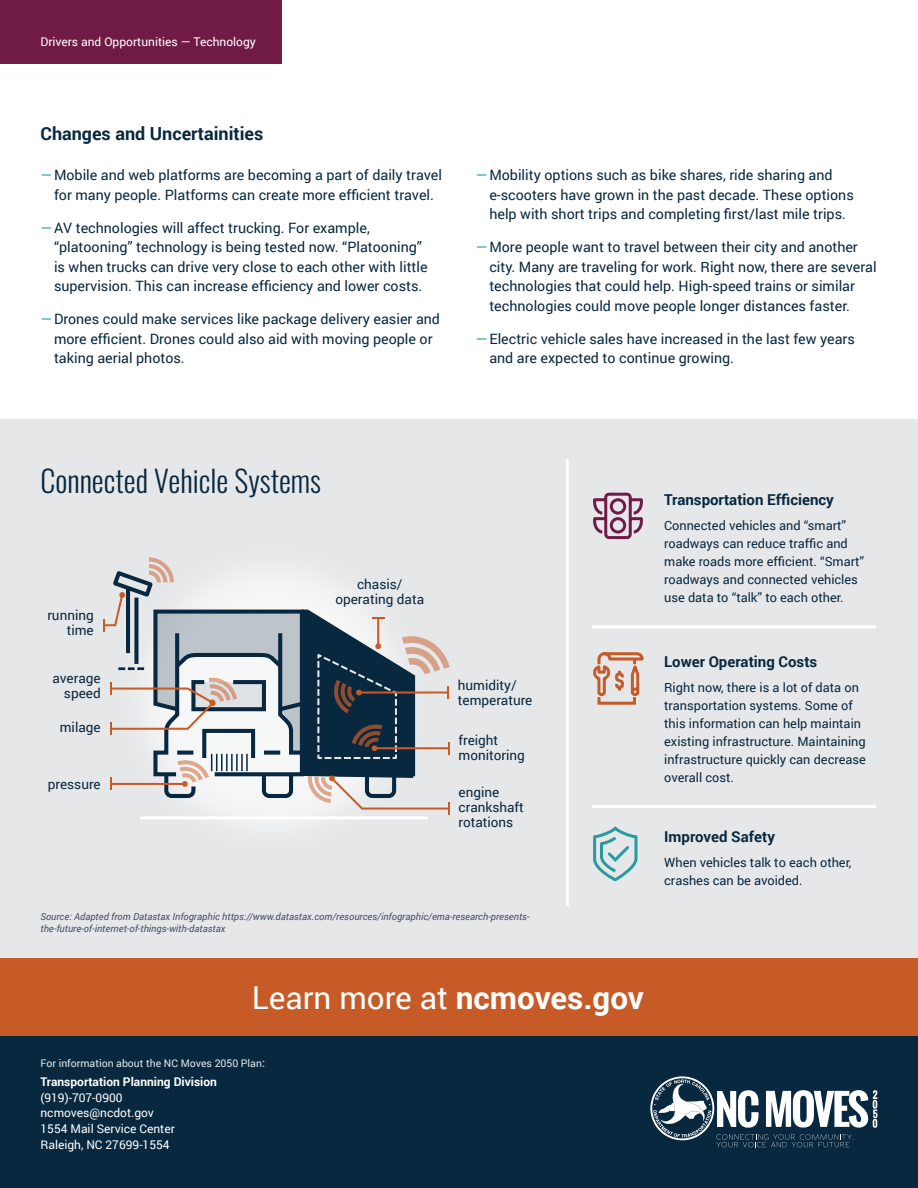
<style>
.page{position:relative;width:918px;height:1188px;background:#fff}
.page>*{position:absolute;margin:0;border:0;box-sizing:border-box;transform-origin:0 0}
.body{font:31.5px "Roboto";color:#fff}
.t1{font:300 30px "Oswald";color:#082840}
.t2{font:700 18px "Roboto";color:#082840}
.body-2{font:700 15px "Roboto";color:#082840}
.t3{font:14.25px/19.5px "Roboto";color:#082840}
.t4{font:13.5px/14.9px "Roboto";color:#082840}
.body-3{font:12.75px/18px "Roboto";color:#082840}
.contact_info{font:12px "Roboto";color:#fff}
.body-4{font:12px "Roboto";color:#fff}
.contact_info-2{font:700 12px "Roboto";color:#fff}
.contact_info-3{font:10.5px "Roboto";color:#e6e7e9}
.source{font:italic 9.75px/12px "Roboto";color:#455165}
.s1{color:#289c9c}
.s2{font-weight:700}
.s3{font-size:12px}
</style>
<div class="page">
<div style="left:0;top:419px;width:918px;height:540px;background:#e6e7e9"></div>
<div style="left:0;top:1036px;width:918px;height:152px;background:#082840"></div>
<div style="left:0;top:0;width:282px;height:64px;background:#701a46"></div>
<svg style="left:651px;top:1077px;width:227px;height:70px"></svg>
<div style="left:0;top:958px;width:918px;height:78px;background:#c75b28"></div>
<svg style="left:593px;top:492px;width:50px;height:48px"></svg>
<div style="left:598px;top:696px;width:38px;height:9px;border:3px solid #c75b28"></div>
<svg style="left:593px;top:652px;width:51px;height:45px"></svg>
<svg style="left:593px;top:826px;width:45px;height:56px"></svg>
<hr style="left:592px;top:625px;width:284px;height:3px;background:#fff">
<hr style="left:592px;top:805px;width:284px;height:3px;background:#fff">
<hr style="left:566px;top:459px;width:3px;height:447px;background:#fff">
<img style="left:140px;top:815px;width:288px;height:6px">
<svg style="left:103px;top:557px;width:347px;height:258px"></svg>
<p class="body-4" style="left:40px;top:34px;width:217px">Drivers and Opportunities — Technology</p>
<p class="t2" style="left:40px;top:121px;width:224px">Changes and Uncertainities</p>
<p class="t3" style="left:40px;top:165px;width:403px;text-align:center"><span class="s1">―</span>Mobile and web platforms are becoming a part of daily travel for many people. Platforms can create more efficient travel.</p>
<p class="t3" style="left:54px;top:217px;width:375px;text-indent:-14px"><span class="s1">―</span> AV technologies will affect trucking. For example, “platooning” technology is being tested now. “Platooning” is when trucks can drive very close to each other with little supervision. This can increase efficiency and lower costs.</p>
<p class="t3" style="left:54px;top:309px;width:388px;text-indent:-14px"><span class="s1">―</span> Drones could make services like package delivery easier and more efficient. Drones could also aid with moving people or taking aerial photos.</p>
<p class="t3" style="left:489px;top:165px;width:366px;text-indent:-14px"><span class="s1">―</span>Mobility options such as bike shares, ride sharing and e-scooters have grown in the past decade. These options help with short trips and completing first/last mile trips.</p>
<p class="t3" style="left:489px;top:237px;width:389px;text-indent:-14px"><span class="s1">―</span>More people want to travel between their city and another city. Many are traveling for work. Right now, there are several technologies that could help. High-speed trains or similar technologies could move people longer distances faster.</p>
<p class="t3" style="left:489px;top:328px;width:367px;text-indent:-14px"><span class="s1">―</span> Electric vehicle sales have increased in the last few years and are expected to continue growing.</p>
<p class="t1" style="left:40px;top:454px;width:282px">Connected Vehicle Systems</p>
<p class="t4" style="left:47px;top:608px;width:48px;text-align:right">running time</p>
<p class="t4" style="left:53px;top:671px;width:50px;text-align:right">average speed</p>
<p class="t4" style="left:60px;top:719px;width:42px">milage</p>
<p class="t4" style="left:48px;top:776px;width:54px">pressure</p>
<p class="t4" style="left:335px;top:577px;width:90px;text-align:center">chasis/ operating data</p>
<p class="t4" style="left:458px;top:677px;width:76px">humidity/ temperature</p>
<p class="t4" style="left:459px;top:732px;width:68px">freight monitoring</p>
<p class="t4" style="left:459px;top:784px;width:67px">engine crankshaft rotations</p>
<p class="body-2" style="left:664px;top:489px;width:171px">Transportation Efficiency</p>
<p class="body-3" style="left:664px;top:516px;width:202px">Connected vehicles and “smart” roadways can reduce traffic and make roads more efficient. “Smart” roadways and connected vehicles use data to “talk” to each other.</p>
<p class="body-2" style="left:664px;top:651px;width:155px">Lower Operating Costs</p>
<p class="body-3" style="left:664px;top:678px;width:203px">Right now, there is a lot of data on transportation systems. Some of this information can help maintain existing infrastructure. Maintaining infrastructure quickly can decrease overall cost.</p>
<p class="body-2" style="left:664px;top:826px;width:112px">Improved Safety</p>
<p class="body-3" style="left:664px;top:853px;width:189px">When vehicles talk to each other, crashes can be avoided.</p>
<p class="source" style="left:40px;top:911px;width:491px">Source: Adapted from Datastax Infographic https://www.datastax.com/resources/infographic/ema-research-presents&shy;the-future-of-internet-of-things-with-datastax</p>
<p class="body" style="left:252px;top:975px;width:394px">Learn more at <span class="s2">ncmoves.gov</span></p>
<p class="contact_info-3" style="left:40px;top:1056px;width:226px">For information about the NC Moves 2050 Plan<span class="s3">:</span></p>
<p class="contact_info-2" style="left:40px;top:1073px;width:178px">Transportation Planning Division</p>
<p class="contact_info" style="left:40px;top:1089px;width:84px">(919)-707-0900</p>
<p class="contact_info" style="left:40px;top:1105px;width:115px">ncmoves@ncdot.gov</p>
<p class="contact_info" style="left:40px;top:1120px;width:136px">1554 Mail Service Center</p>
<p class="contact_info" style="left:40px;top:1136px;width:131px">Raleigh, NC 27699-1554</p>
</div>
